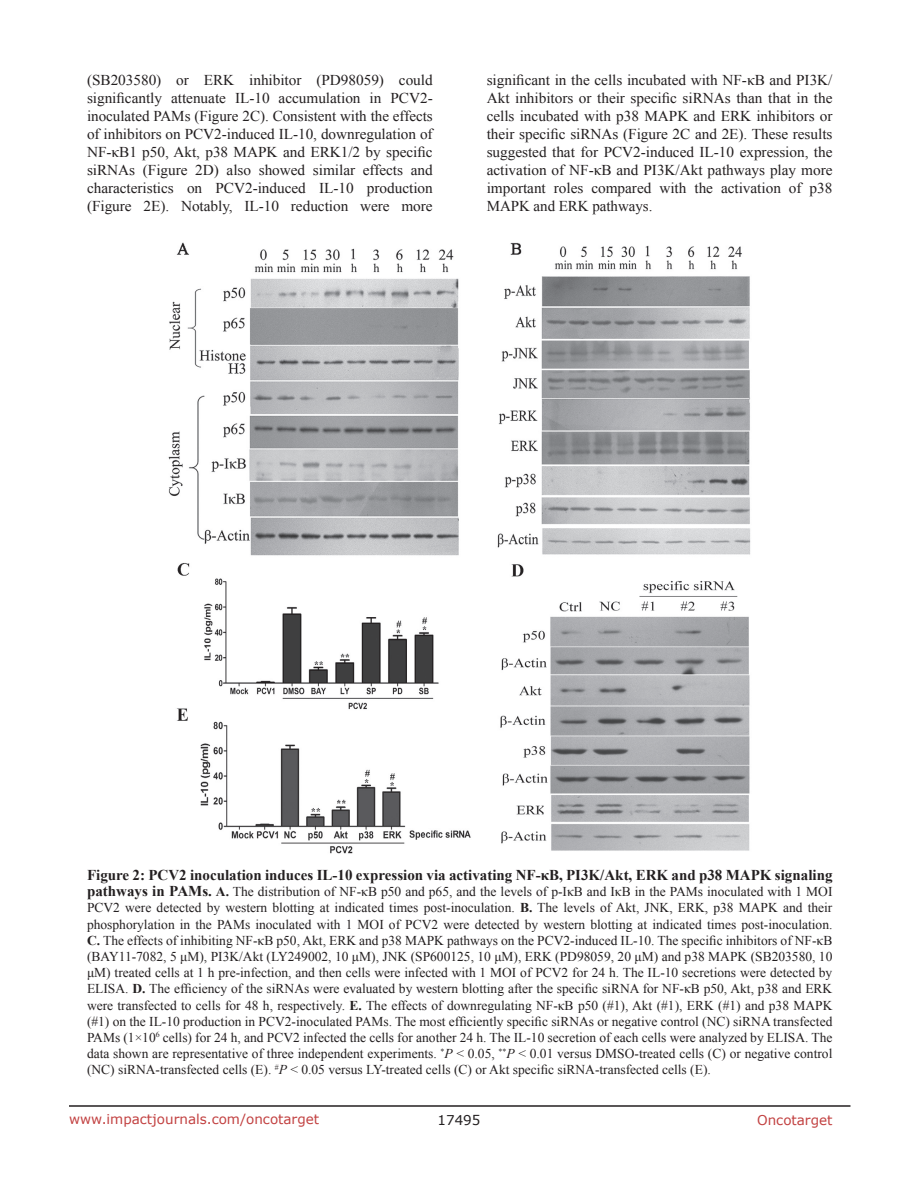
<style>
.page{position:relative;width:918px;height:1188px;background:#fff}
.page>*{position:absolute;margin:0;border:0;box-sizing:border-box;transform-origin:0 0}
.BodyText{font:15px/18px "Times New Roman";letter-spacing:-.005em;color:#231f20;text-align:justify}
.figuretext{font:700 15px "Times New Roman";color:#231f20}
.figuretext-2{font:13.5px/16.2px "Times New Roman";color:#231f20;text-align:justify}
.t1{font:13.5px "Verdana";color:#c24141}
.t2{font:13.5px "Verdana";color:#231f20}
.s1{font-weight:700;font-size:15px}
.s2{font-weight:700}
.s3{font-style:italic}
</style>
<div class="page">
<hr style="left:69px;top:1105px;width:781px;height:2px;background:#231f20">
<img style="left:168px;top:242px;width:583px;height:612px">
<p class="BodyText" style="left:87px;top:71px;width:347px">(SB203580) or ERK inhibitor (PD98059) could significantly attenuate IL-10 accumulation in PCV2- inoculated PAMs (Figure 2C). Consistent with the effects of inhibitors on PCV2-induced IL-10, downregulation of NF-κB1 p50, Akt, p38 MAPK and ERK1/2 by specific siRNAs (Figure 2D) also showed similar effects and characteristics on PCV2-induced IL-10 production (Figure 2E). Notably, IL-10 reduction were more</p>
<p class="BodyText" style="left:487px;top:71px;width:347px">significant in the cells incubated with NF-κB and PI3K/ Akt inhibitors or their specific siRNAs than that in the cells incubated with p38 MAPK and ERK inhibitors or their specific siRNAs (Figure 2C and 2E). These results suggested that for PCV2-induced IL-10 expression, the activation of NF-κB and PI3K/Akt pathways play more important roles compared with the activation of p38<br>MAPK and ERK pathways.</p>
<p class="figuretext" style="left:87px;top:865px;width:747px">Figure 2: PCV2 inoculation induces IL-10 expression via activating NF-κB, PI3K/Akt, ERK and p38 MAPK signaling</p>
<p class="figuretext-2" style="left:87px;top:883px;width:747px"><span class="s1">pathways in PAMs.</span> <span class="s2">A.</span> The distribution of NF-κB p50 and p65, and the levels of p-IκB and IκB in the PAMs inoculated with 1 MOI PCV2 were detected by western blotting at indicated times post-inoculation. <span class="s2">B.</span> The levels of Akt, JNK, ERK, p38 MAPK and their phosphorylation in the PAMs inoculated with 1 MOI of PCV2 were detected by western blotting at indicated times post-inoculation.<br><span class="s2">C.</span> The effects of inhibiting NF-κB p50, Akt, ERK and p38 MAPK pathways on the PCV2-induced IL-10. The specific inhibitors of NF-κB (BAY11-7082, 5 μM), PI3K/Akt (LY249002, 10 μM), JNK (SP600125, 10 μM), ERK (PD98059, 20 μM) and p38 MAPK (SB203580, 10 μM) treated cells at 1 h pre-infection, and then cells were infected with 1 MOI of PCV2 for 24 h. The IL-10 secretions were detected by ELISA. <span class="s2">D.</span> The efficiency of the siRNAs were evaluated by western blotting after the specific siRNA for NF-κB p50, Akt, p38 and ERK were transfected to cells for 48 h, respectively. <span class="s2">E.</span> The effects of downregulating NF-κB p50 (#1), Akt (#1), ERK (#1) and p38 MAPK (#1) on the IL-10 production in PCV2-inoculated PAMs. The most efficiently specific siRNAs or negative control (NC) siRNA transfected PAMs (1×10<sup>6</sup> cells) for 24 h, and PCV2 infected the cells for another 24 h. The IL-10 secretion of each cells were analyzed by ELISA. The data shown are representative of three independent experiments. <sup>*</sup><span class="s3">P</span> &lt; 0.05, <sup>**</sup><span class="s3">P</span> &lt; 0.01 versus DMSO-treated cells (C) or negative control (NC) siRNA-transfected cells (E). <sup>#</sup><span class="s3">P</span> &lt; 0.05 versus LY-treated cells (C) or Akt specific siRNA-transfected cells (E).</p>
<p class="t1" style="left:69px;top:1110px;width:252px">www.impactjournals.com/oncotarget</p>
<p class="t2" style="left:438px;top:1111px;width:44px">17495</p>
<p class="t1" style="left:757px;top:1111px;width:77px">Oncotarget</p>
</div>
